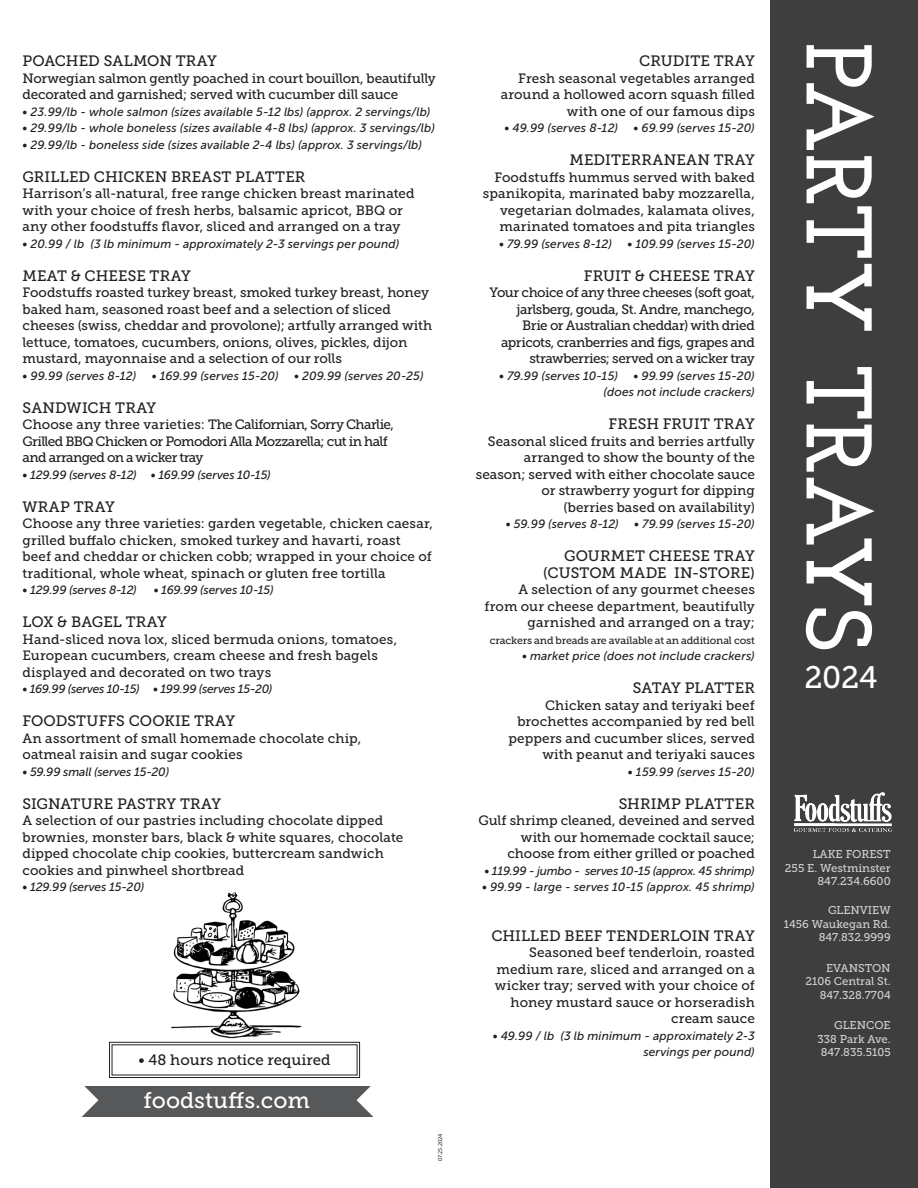
<style>
.page{position:relative;width:918px;height:1188px;background:#fff}
.page>*{position:absolute;margin:0;border:0;box-sizing:border-box;transform-origin:0 0}
.t1{font:700 93px "Josefin Slab";letter-spacing:-.015em;color:#fff}
.t2{font:31.05px "Museo Slab 500";color:#fff}
.t3{font:22.5px "Museo Slab 500";color:#fff}
.t4{font:15px/16.5px "Museo Slab 500";letter-spacing:.005em;color:#231f20;text-align:right}
.t5{font:15px "Museo Slab 500";letter-spacing:.025em;color:#231f20}
.t6{font:13.5px/16.5px "Museo Slab 500";color:#231f20;text-align:right}
.t7{font:13.5px/16.5px "Museo Slab 500";letter-spacing:-.03em;color:#231f20;text-align:right}
.t8{font:13.5px "Museo Slab 500";letter-spacing:-.02em;color:#231f20}
.t9{font:13.5px "Museo Slab 500";letter-spacing:-.045em;color:#231f20}
.t10{font:13.5px "Museo Slab 500";letter-spacing:-.04em;color:#231f20}
.t11{font:italic 12px/16.5px "Museo Sans 500";letter-spacing:.01em;color:#231f20;text-align:right}
.t12{font:italic 12px "Museo Sans 500";letter-spacing:-.01em;color:#231f20}
.t13{font:italic 12px "Museo Sans 500";letter-spacing:-.02em;color:#231f20}
.t14{font:italic 12px "Museo Sans 500";letter-spacing:-.015em;color:#231f20}
.t15{font:11.4px "Museo Slab 500";color:#d1d2d4}
.t16{font:11.25px "Museo Slab 500";color:#d1d2d4}
.t17{font:10.5px "Museo Slab 500";letter-spacing:-.015em;color:#231f20}
.t18{font:6px "Myriad Pro";color:#231f20}
</style>
<div class="page">
<div style="left:770px;top:0;width:148px;height:1188px;background:#3e3e3f"></div>
<div style="left:78px;top:1086px;width:167px;height:30px;background:#57585a"></div>
<svg style="left:78px;top:1086px;width:20px;height:31px"></svg>
<img style="left:794px;top:792px;width:98px;height:40px">
<svg style="left:109px;top:1042px;width:265px;height:75px"></svg>
<img style="left:161px;top:892px;width:148px;height:150px">
<p class="t4" style="left:22px;top:53px;width:196px">POACHED SALMON TRAY</p>
<p class="t6" style="left:22px;top:70px;width:415px;text-align:left">Norwegian salmon gently poached in court bouillon, beautifully decorated and garnished; served with cucumber dill sauce</p>
<p class="t11" style="left:22px;top:103px;width:409px">• 23.99/lb - whole salmon (sizes available 5-12 lbs) (approx. 2 servings/lb)</p>
<p class="t11" style="left:22px;top:120px;width:414px">• 29.99/lb - whole boneless (sizes available 4-8 lbs) (approx. 3 servings/lb)</p>
<p class="t11" style="left:22px;top:136px;width:401px">• 29.99/lb - boneless side (sizes available 2-4 lbs) (approx. 3 servings/lb)</p>
<p class="t4" style="left:22px;top:168px;width:284px">GRILLED CHICKEN BREAST PLATTER</p>
<p class="t6" style="left:22px;top:185px;width:394px;text-align:left">Harrison’s all-natural, free range chicken breast marinated with your choice of fresh herbs, balsamic apricot, BBQ or</p>
<p class="t6" style="left:22px;top:218px;width:379px">any other foodstuffs flavor, sliced and arranged on a tray</p>
<p class="t11" style="left:22px;top:235px;width:378px">• 20.99 / lb (3 lb minimum - approximately 2-3 servings per pound)</p>
<p class="t4" style="left:22px;top:267px;width:170px">MEAT &amp; CHEESE TRAY</p>
<p class="t6" style="left:22px;top:284px;width:411px;text-align:left">Foodstuffs roasted turkey breast, smoked turkey breast, honey baked ham, seasoned roast beef and a selection of sliced cheeses (swiss, cheddar and provolone); artfully arranged with lettuce, tomatoes, cucumbers, onions, olives, pickles, dijon mustard, mayonnaise and a selection of our rolls</p>
<p class="t11" style="left:22px;top:367px;width:115px">• 99.99 (serves 8-12)</p>
<p class="t11" style="left:152px;top:367px;width:128px">• 169.99 (serves 15-20)</p>
<p class="t11" style="left:294px;top:367px;width:131px">• 209.99 (serves 20-25)</p>
<p class="t4" style="left:22px;top:399px;width:135px">SANDWICH TRAY</p>
<p class="t8" style="left:22px;top:417px;width:373px">Choose any three varieties: The Californian, Sorry Charlie,</p>
<p class="t9" style="left:22px;top:433px;width:367px">Grilled BBQ Chicken or Pomodori Alla Mozzarella; cut in half</p>
<p class="t10" style="left:22px;top:450px;width:183px">and arranged on a wicker tray</p>
<p class="t12" style="left:22px;top:468px;width:250px">• 129.99 (serves 8-12) • 169.99 (serves 10-15)</p>
<p class="t5" style="left:22px;top:498px;width:94px">WRAP TRAY</p>
<p class="t6" style="left:22px;top:515px;width:412px;text-align:left">Choose any three varieties: garden vegetable, chicken caesar, grilled buffalo chicken, smoked turkey and havarti, roast<br>beef and cheddar or chicken cobb; wrapped in your choice of traditional, whole wheat, spinach or gluten free tortilla</p>
<p class="t11" style="left:22px;top:582px;width:116px">• 129.99 (serves 8-12)</p>
<p class="t14" style="left:154px;top:583px;width:122px">• 169.99 (serves 10-15)</p>
<p class="t4" style="left:22px;top:614px;width:146px">LOX &amp; BAGEL TRAY</p>
<p class="t6" style="left:22px;top:631px;width:376px;text-align:left">Hand-sliced nova lox, sliced bermuda onions, tomatoes,<br>European cucumbers, cream cheese and fresh bagels displayed and decorated on two trays</p>
<p class="t13" style="left:22px;top:682px;width:252px">• 169.99 (serves 10-15) • 199.99 (serves 15-20)</p>
<p class="t4" style="left:22px;top:713px;width:214px">FOODSTUFFS COOKIE TRAY</p>
<p class="t6" style="left:22px;top:730px;width:340px">An assortment of small homemade chocolate chip,</p>
<p class="t6" style="left:22px;top:746px;width:222px">oatmeal raisin and sugar cookies</p>
<p class="t12" style="left:22px;top:765px;width:148px">• 59.99 small (serves 15-20)</p>
<p class="t4" style="left:22px;top:795px;width:200px">SIGNATURE PASTRY TRAY</p>
<p class="t6" style="left:22px;top:812px;width:382px;text-align:left">A selection of our pastries including chocolate dipped brownies, monster bars, black &amp; white squares, chocolate dipped chocolate chip cookies, buttercream sandwich cookies and pinwheel shortbread</p>
<p class="t12" style="left:22px;top:880px;width:123px">• 129.99 (serves 15-20)</p>
<p class="t4" style="left:139px;top:1052px;width:193px">• 48 hours notice required</p>
<p class="t3" style="left:144px;top:1088px;width:168px">foodstuffs.com</p>
<p class="t18" style="left:436px;top:1161px;width:29px;rotate:-90deg">07.25.2024</p>
<p class="t4" style="left:639px;top:53px;width:117px">CRUDITE TRAY</p>
<p class="t6" style="left:501px;top:70px;width:256px">Fresh seasonal vegetables arranged around a hollowed acorn squash filled with one of our famous dips</p>
<p class="t11" style="left:504px;top:120px;width:115px">• 49.99 (serves 8-12)</p>
<p class="t11" style="left:634px;top:120px;width:123px">• 69.99 (serves 15-20)</p>
<p class="t4" style="left:569px;top:152px;width:187px">MEDITERRANEAN TRAY</p>
<p class="t6" style="left:483px;top:169px;width:274px">Foodstuffs hummus served with baked spanikopita, marinated baby mozzarella, vegetarian dolmades, kalamata olives, marinated tomatoes and pita triangles</p>
<p class="t11" style="left:499px;top:235px;width:114px">• 79.99 (serves 8-12)</p>
<p class="t11" style="left:627px;top:235px;width:129px">• 109.99 (serves 15-20)</p>
<p class="t4" style="left:584px;top:267px;width:172px">FRUIT &amp; CHEESE TRAY</p>
<p class="t7" style="left:490px;top:284px;width:267px">Your choice of any three cheeses (soft goat, jarlsberg, gouda, St. Andre, manchego, Brie or Australian cheddar) with dried apricots, cranberries and figs, grapes and strawberries; served on a wicker tray</p>
<p class="t11" style="left:499px;top:367px;width:120px">• 79.99 (serves 10-15)</p>
<p class="t11" style="left:604px;top:367px;width:153px">• 99.99 (serves 15-20) (does not include crackers)</p>
<p class="t4" style="left:609px;top:416px;width:148px">FRESH FRUIT TRAY</p>
<p class="t6" style="left:476px;top:433px;width:281px">Seasonal sliced fruits and berries artfully arranged to show the bounty of the season; served with either chocolate sauce or strawberry yogurt for dipping<br>(berries based on availability)</p>
<p class="t11" style="left:506px;top:516px;width:115px">• 59.99 (serves 8-12)</p>
<p class="t11" style="left:634px;top:516px;width:122px">• 79.99 (serves 15-20)</p>
<p class="t4" style="left:543px;top:548px;width:213px">GOURMET CHEESE TRAY (CUSTOM MADE IN-STORE)</p>
<p class="t6" style="left:485px;top:581px;width:272px">A selection of any gourmet cheeses from our cheese department, beautifully garnished and arranged on a tray;</p>
<p class="t17" style="left:490px;top:634px;width:266px">crackers and breads are available at an additional cost</p>
<p class="t11" style="left:522px;top:648px;width:234px">• market price (does not include crackers)</p>
<p class="t4" style="left:633px;top:680px;width:124px">SATAY PLATTER</p>
<p class="t6" style="left:509px;top:697px;width:248px">Chicken satay and teriyaki beef brochettes accompanied by red bell peppers and cucumber slices, served with peanut and teriyaki sauces</p>
<p class="t11" style="left:628px;top:763px;width:128px">• 159.99 (serves 15-20)</p>
<p class="t4" style="left:619px;top:795px;width:138px">SHRIMP PLATTER</p>
<p class="t6" style="left:478px;top:812px;width:278px">Gulf shrimp cleaned, deveined and served with our homemade cocktail sauce; choose from either grilled or poached</p>
<p class="t13" style="left:485px;top:864px;width:272px">• 119.99 - jumbo - serves 10-15 (approx. 45 shrimp)</p>
<p class="t11" style="left:482px;top:879px;width:274px">• 99.99 - large - serves 10-15 (approx. 45 shrimp)</p>
<p class="t4" style="left:491px;top:927px;width:265px">CHILLED BEEF TENDERLOIN TRAY</p>
<p class="t6" style="left:495px;top:944px;width:261px;text-align:justify;text-indent:34px">Seasoned beef tenderloin, roasted medium rare, sliced and arranged on a wicker tray; served with your choice of</p>
<p class="t6" style="left:511px;top:994px;width:246px">honey mustard sauce or horseradish cream sauce</p>
<p class="t11" style="left:493px;top:1027px;width:264px">• 49.99 / lb (3 lb minimum - approximately 2-3 servings per pound)</p>
<p class="t1" style="left:893px;top:42px;width:611px;rotate:90deg">PARTY TRAYS</p>
<p class="t2" style="left:804px;top:660px;width:75px">2024</p>
<p class="t15" style="left:813px;top:848px;width:80px">LAKE FOREST</p>
<p class="t15" style="left:785px;top:861px;width:107px">255 E. Westminster</p>
<p class="t15" style="left:817px;top:875px;width:75px">847.234.6600</p>
<p class="t16" style="left:828px;top:904px;width:64px">GLENVIEW</p>
<p class="t16" style="left:784px;top:918px;width:108px">1456 Waukegan Rd.</p>
<p class="t16" style="left:819px;top:931px;width:73px">847.832.9999</p>
<p class="t16" style="left:826px;top:962px;width:66px">EVANSTON</p>
<p class="t16" style="left:805px;top:975px;width:87px">2106 Central St.</p>
<p class="t16" style="left:820px;top:989px;width:73px">847.328.7704</p>
<p class="t16" style="left:834px;top:1019px;width:58px">GLENCOE</p>
<p class="t16" style="left:817px;top:1033px;width:75px">338 Park Ave.</p>
<p class="t16" style="left:821px;top:1046px;width:71px">847.835.5105</p>
</div>
